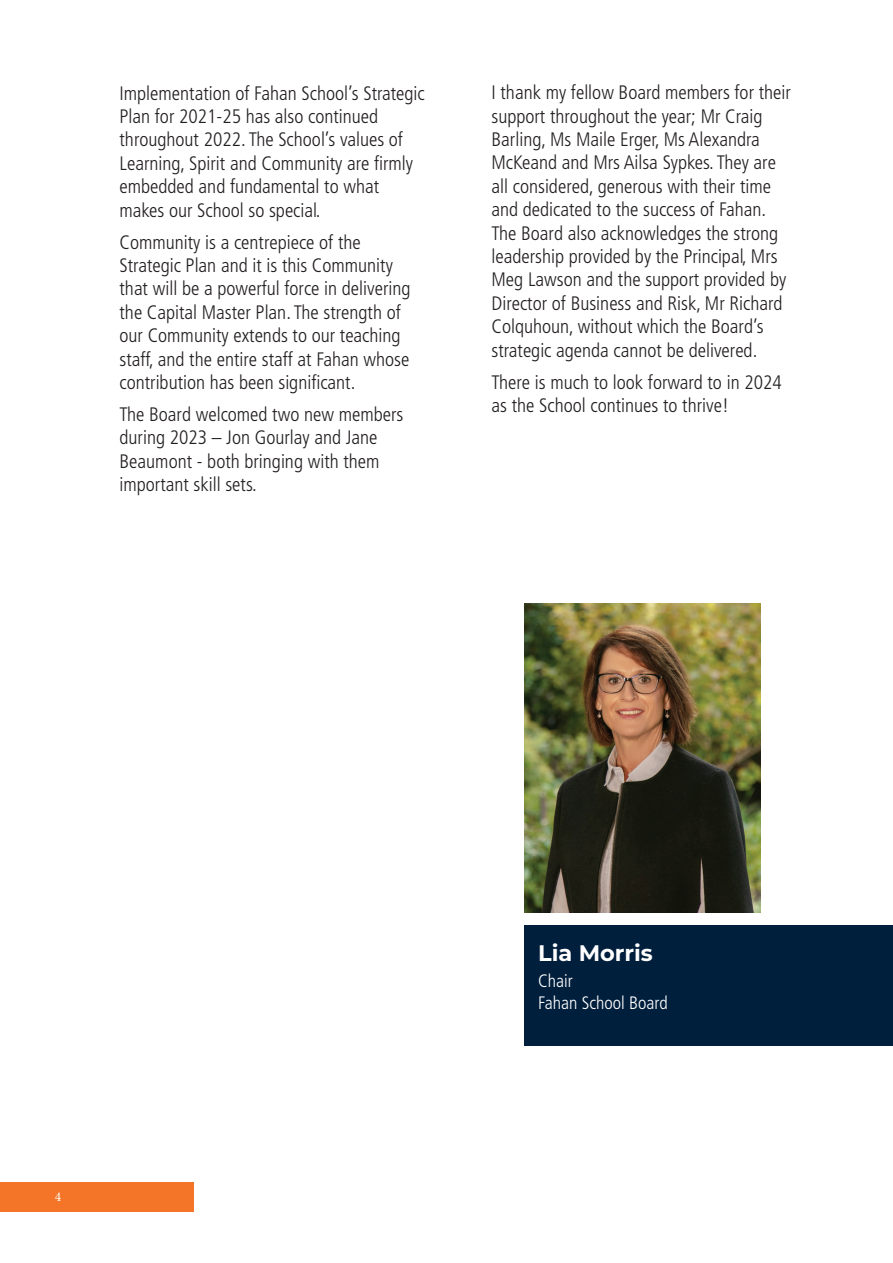
<style>
.page{position:relative;width:893px;height:1263px;background:#fff}
.page>*{position:absolute;margin:0;border:0;box-sizing:border-box;transform-origin:0 0}
.Sub_Title_1{font:700 22.5px "Montserrat";color:#fff}
.Body_Text_Not_Justify{font:300 condensed 19.5px/23.4px "Frutiger LT Pro";color:#231f20}
.Body_Text{font:300 condensed 18px "Frutiger LT Pro";color:#fff}
.t1{font:13.5px "Minion Pro";color:#fff}
</style>
<div class="page">
<div style="left:525px;top:926px;width:368px;height:120px;background:#001f3d"></div>
<img style="left:525px;top:603px;width:236px;height:309px">
<div style="left:0;top:1182px;width:194px;height:30px;background:#f47527"></div>
<p class="Body_Text_Not_Justify" style="left:120px;top:81px;width:307px">Implementation of Fahan School’s Strategic Plan for 2021-25 has also continued throughout 2022. The School’s values of Learning, Spirit and Community are firmly embedded and fundamental to what makes our School so special.</p>
<p class="Body_Text_Not_Justify" style="left:120px;top:230px;width:293px">Community is a centrepiece of the Strategic Plan and it is this Community that will be a powerful force in delivering the Capital Master Plan. The strength of our Community extends to our teaching staff, and the entire staff at Fahan whose contribution has been significant.</p>
<p class="Body_Text_Not_Justify" style="left:120px;top:403px;width:285px">The Board welcomed two new members during 2023 – Jon Gourlay and Jane<br>Beaumont - both bringing with them important skill sets.</p>
<p class="Body_Text_Not_Justify" style="left:492px;top:81px;width:301px">I thank my fellow Board members for their support throughout the year; Mr Craig Barling, Ms Maile Erger, Ms Alexandra McKeand and Mrs Ailsa Sypkes. They are all considered, generous with their time and dedicated to the success of Fahan.<br>The Board also acknowledges the strong leadership provided by the Principal, Mrs Meg Lawson and the support provided by Director of Business and Risk, Mr Richard Colquhoun, without which the Board’s strategic agenda cannot be delivered.</p>
<p class="Body_Text_Not_Justify" style="left:492px;top:370px;width:292px">There is much to look forward to in 2024 as the School continues to thrive!</p>
<p class="t1" style="left:55px;top:1188px;width:8px">4</p>
<p class="Sub_Title_1" style="left:538px;top:937px;width:116px">Lia Morris</p>
<p class="Body_Text" style="left:538px;top:970px;width:36px">Chair</p>
<p class="Body_Text" style="left:538px;top:992px;width:131px">Fahan School Board</p>
</div>
